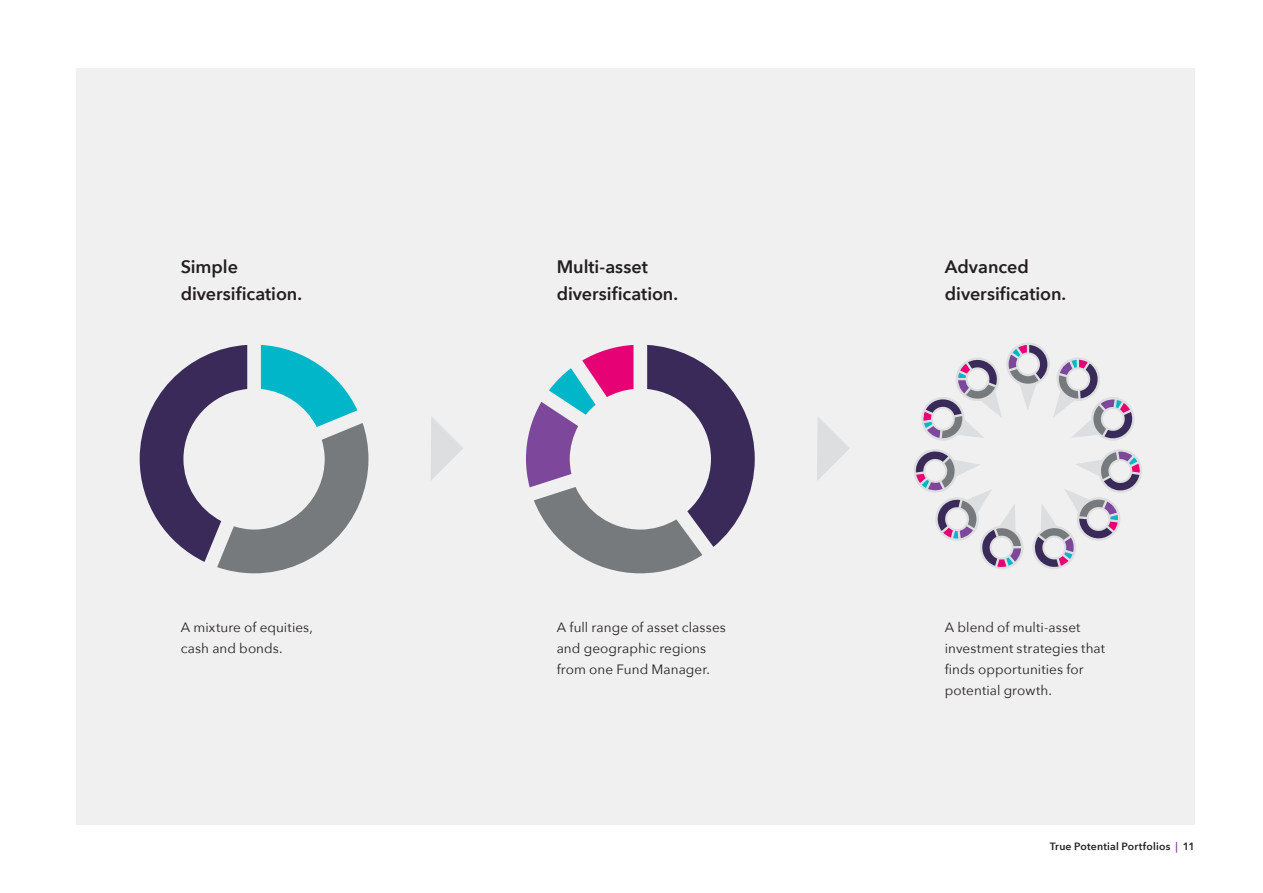
<style>
.page{position:relative;width:1263px;height:893px;background:#fff}
.page>*{position:absolute;margin:0;border:0;box-sizing:border-box;transform-origin:0 0}
.t1{font:600 18px/27px "Avenir Next";color:#231f20}
.t2{font:13.5px/21px "Avenir Next";letter-spacing:.005em;color:#231f20}
.t3{font:600 10.5px "Avenir Next";letter-spacing:.02em;color:#231f20}
.s1{color:#7d489c}
</style>
<div class="page">
<div style="left:77px;top:68px;width:1118px;height:757px;background:#eff0ef"></div>
<svg style="left:526px;top:345px;width:229px;height:228px"></svg>
<svg style="left:140px;top:345px;width:228px;height:228px"></svg>
<svg style="left:431px;top:417px;width:32px;height:63px"></svg>
<svg style="left:817px;top:417px;width:32px;height:64px"></svg>
<svg style="left:914px;top:343px;width:228px;height:226px"></svg>
<p class="t1" style="left:181px;top:253px;width:123px">Simple diversification.</p>
<p class="t2" style="left:181px;top:616px;width:134px">A mixture of equities,</p>
<p class="t2" style="left:181px;top:637px;width:103px">cash and bonds.</p>
<p class="t1" style="left:557px;top:253px;width:123px">Multi-asset diversification.</p>
<p class="t2" style="left:557px;top:616px;width:171px">A full range of asset classes and geographic regions from one Fund Manager.</p>
<p class="t1" style="left:945px;top:253px;width:123px">Advanced diversification.</p>
<p class="t2" style="left:945px;top:616px;width:162px">A blend of multi-asset investment strategies that finds opportunities for potential growth.</p>
<p class="t3" style="left:1050px;top:838px;width:147px">True Potential Portfolios <span class="s1">|</span> 11</p>
</div>
